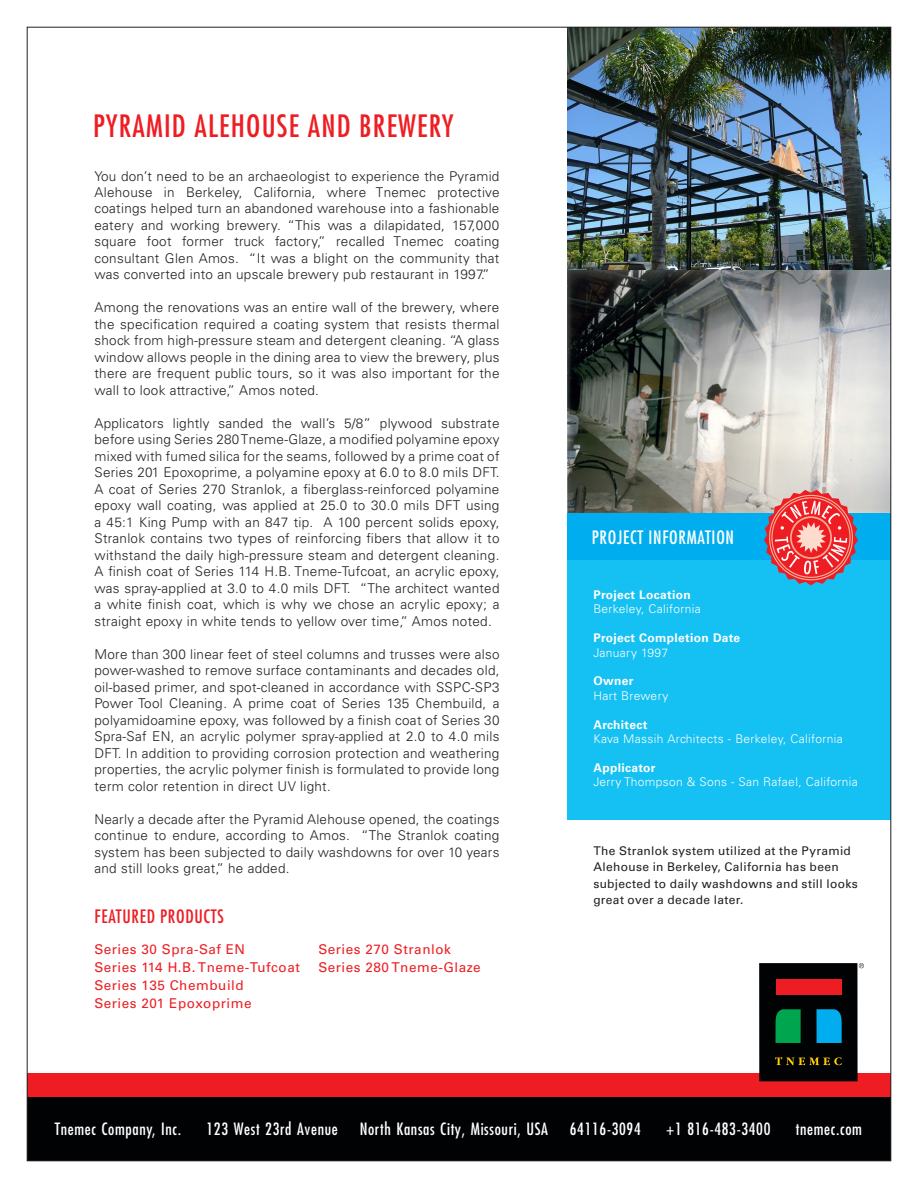
<style>
.page{position:relative;width:918px;height:1188px;background:#fff}
.page>*{position:absolute;margin:0;border:0;box-sizing:border-box;transform-origin:0 0}
.t1{font:condensed 30px "Futura Std";letter-spacing:.04em;color:#ee1d23}
.t2{font:condensed 18px "Futura Std";letter-spacing:.04em;color:#fff}
.t3{font:condensed 18px "Futura Std";letter-spacing:.04em;color:#ee1d23}
.t4{font:condensed 16.5px "Futura Std";letter-spacing:.04em;color:#fff}
.t5{font:300 13.5px/16.5px "Univers LT Std";letter-spacing:.02em;color:#231f20;text-align:justify}
.t6{font:13.5px "Univers LT Std";letter-spacing:.04em;color:#ee1d23}
.Body_on_White{font:12px/16.5px "Univers LT Std";letter-spacing:.025em;color:#231f20}
.t7{font:300 12px "Univers LT Std";letter-spacing:.03em;color:#fff}
.t8{font:700 12px "Univers LT Std";letter-spacing:.03em;color:#fff}
</style>
<div class="page">
<div style="left:27px;top:1097px;width:864px;height:64px;background:#010203"></div>
<div style="left:27px;top:1074px;width:864px;height:23px;background:#ee1d23"></div>
<div style="left:567px;top:513px;width:324px;height:48px;background:#00aeef"></div>
<div style="left:567px;top:561px;width:324px;height:259px;background:#15c0f2"></div>
<img style="left:567px;top:270px;width:322px;height:243px">
<img style="left:567px;top:29px;width:322px;height:241px">
<svg style="left:764px;top:490px;width:94px;height:95px;background:#cc7078"></svg>
<div style="left:759px;top:963px;width:99px;height:118px;background:#010203"></div>
<div style="left:776px;top:979px;width:65px;height:15px;background:#ee1d23"></div>
<svg style="left:775px;top:1009px;width:26px;height:34px"></svg>
<svg style="left:817px;top:1009px;width:25px;height:34px"></svg>
<svg style="left:775px;top:1057px;width:67px;height:8px"></svg>
<svg style="left:859px;top:963px;width:5px;height:5px"></svg>
<p class="t1" style="left:93px;top:108px;width:362px">PYRAMID ALEHOUSE AND BREWERY</p>
<p class="t5" style="left:94px;top:167px;width:407px">You don’t need to be an archaeologist to experience the Pyramid Alehouse in Berkeley, California, where Tnemec protective coatings helped turn an abandoned warehouse into a fashionable eatery and working brewery. “This was a dilapidated, 157,000 square foot former truck factory,” recalled Tnemec coating consultant Glen Amos. “It was a blight on the community that was converted into an upscale brewery pub restaurant in 1997.”</p>
<p class="t5" style="left:94px;top:299px;width:407px">Among the renovations was an entire wall of the brewery, where the specification required a coating system that resists thermal shock from high-pressure steam and detergent cleaning. “A glass window allows people in the dining area to view the brewery, plus there are frequent public tours, so it was also important for the wall to look attractive,” Amos noted.</p>
<p class="t5" style="left:94px;top:415px;width:407px">Applicators lightly sanded the wall’s 5/8” plywood substrate before using Series 280 Tneme-Glaze, a modified polyamine epoxy mixed with fumed silica for the seams, followed by a prime coat of Series 201 Epoxoprime, a polyamine epoxy at 6.0 to 8.0 mils DFT.<br>A coat of Series 270 Stranlok, a fiberglass-reinforced polyamine epoxy wall coating, was applied at 25.0 to 30.0 mils DFT using a 45:1 King Pump with an 847 tip. A 100 percent solids epoxy, Stranlok contains two types of reinforcing fibers that allow it to withstand the daily high-pressure steam and detergent cleaning.<br>A finish coat of Series 114 H.B. Tneme-Tufcoat, an acrylic epoxy, was spray-applied at 3.0 to 4.0 mils DFT. “The architect wanted a white finish coat, which is why we chose an acrylic epoxy; a straight epoxy in white tends to yellow over time,” Amos noted.</p>
<p class="t5" style="left:94px;top:646px;width:407px">More than 300 linear feet of steel columns and trusses were also power-washed to remove surface contaminants and decades old, oil-based primer, and spot-cleaned in accordance with SSPC-SP3<br>Power Tool Cleaning. A prime coat of Series 135 Chembuild, a polyamidoamine epoxy, was followed by a finish coat of Series 30<br>Spra-Saf EN, an acrylic polymer spray-applied at 2.0 to 4.0 mils DFT. In addition to providing corrosion protection and weathering properties, the acrylic polymer finish is formulated to provide long term color retention in direct UV light.</p>
<p class="t5" style="left:94px;top:811px;width:407px">Nearly a decade after the Pyramid Alehouse opened, the coatings continue to endure, according to Amos. “The Stranlok coating system has been subjected to daily washdowns for over 10 years and still looks great,” he added.</p>
<p class="t3" style="left:94px;top:906px;width:131px">FEATURED PRODUCTS</p>
<p class="t6" style="left:94px;top:941px;width:152px">Series 30 Spra-Saf EN</p>
<p class="t6" style="left:94px;top:959px;width:207px">Series 114 H.B. Tneme-Tufcoat</p>
<p class="t6" style="left:94px;top:977px;width:151px">Series 135 Chembuild</p>
<p class="t6" style="left:94px;top:995px;width:159px">Series 201 Epoxoprime</p>
<p class="t6" style="left:318px;top:941px;width:134px">Series 270 Stranlok</p>
<p class="t6" style="left:318px;top:959px;width:164px">Series 280 Tneme-Glaze</p>
<p class="t2" style="left:592px;top:526px;width:144px">PROJECT INFORMATION</p>
<p class="t8" style="left:593px;top:588px;width:99px">Project Location</p>
<p class="t7" style="left:593px;top:602px;width:109px">Berkeley, California</p>
<p class="t8" style="left:593px;top:631px;width:148px">Project Completion Date</p>
<p class="t7" style="left:593px;top:645px;width:76px">January 1997</p>
<p class="t8" style="left:593px;top:674px;width:42px">Owner</p>
<p class="t7" style="left:593px;top:688px;width:77px">Hart Brewery</p>
<p class="t8" style="left:593px;top:717px;width:56px">Architect</p>
<p class="t7" style="left:593px;top:731px;width:251px">Kava Massih Architects - Berkeley, California</p>
<p class="t8" style="left:593px;top:760px;width:64px">Applicator</p>
<p class="t7" style="left:593px;top:775px;width:266px">Jerry Thompson &amp; Sons - San Rafael, California</p>
<p class="Body_on_White" style="left:593px;top:842px;width:266px">The Stranlok system utilized at the Pyramid Alehouse in Berkeley, California has been subjected to daily washdowns and still looks great over a decade later.</p>
<p class="t4" style="left:55px;top:1119px;width:128px">Tnemec Company, Inc.</p>
<p class="t4" style="left:207px;top:1119px;width:133px">123 West 23rd Avenue</p>
<p class="t4" style="left:360px;top:1119px;width:190px">North Kansas City, Missouri, USA</p>
<p class="t4" style="left:570px;top:1119px;width:72px">64116-3094</p>
<p class="t4" style="left:666px;top:1119px;width:106px">+1 816-483-3400</p>
<p class="t4" style="left:796px;top:1119px;width:68px">tnemec.com</p>
</div>
